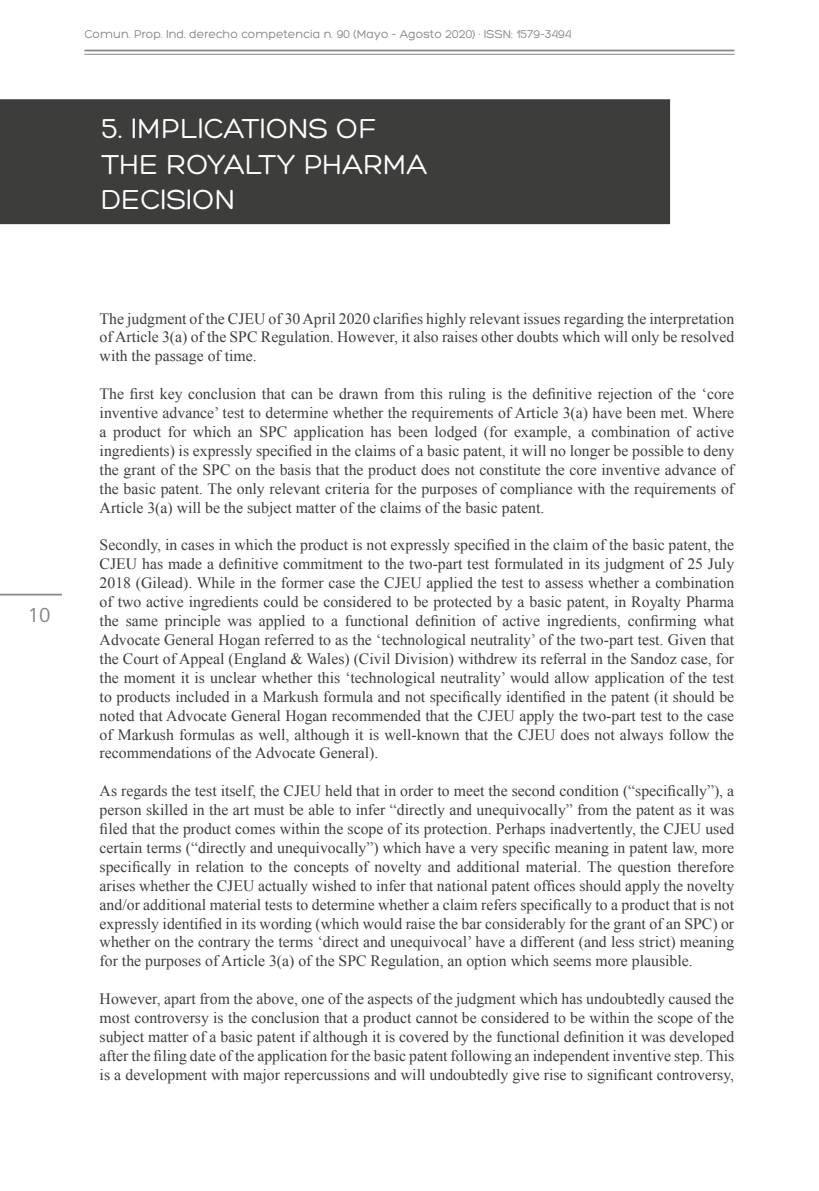
<style>
.page{position:relative;width:819px;height:1191px;background:#fff}
.page>*{position:absolute;margin:0;border:0;box-sizing:border-box;transform-origin:0 0}
.t1{font:29.75px/35.7px "Hero";color:#fff}
.t2{font:21px "Frutiger Next LT";color:#878787}
.t3{font:15.75px/18.9px "Times New Roman";color:#3d3d3c;text-align:justify}
.t4{font:12.25px "Hero";color:#878787}
</style>
<div class="page">
<div style="left:0;top:99px;width:670px;height:125px;background:#3d3d3c"></div>
<hr style="left:84px;top:54px;width:650px;height:1px;background:#878787">
<hr style="left:84px;top:50px;width:650px;height:1px;background:#878787">
<hr style="left:0;top:594px;width:62px;height:1px;background:#878787">
<p class="t4" style="left:84px;top:28px;width:488px">Comun. Prop. Ind. derecho competencia n. 90 (Mayo - Agosto 2020) · ISSN: 1579-3494</p>
<p class="t1" style="left:102px;top:111px;width:327px">5. IMPLICATIONS OF<br>THE ROYALTY PHARMA<br>DECISION</p>
<h2 class="t2" style="left:28px;top:603px;width:24px">10</h2>
<p class="t3" style="left:100px;top:308px;width:636px">The judgment of the CJEU of 30 April 2020 clarifies highly relevant issues regarding the interpretation of Article 3(a) of the SPC Regulation. However, it also raises other doubts which will only be resolved with the passage of time.</p>
<p class="t3" style="left:100px;top:384px;width:636px">The first key conclusion that can be drawn from this ruling is the definitive rejection of the ‘core inventive advance’ test to determine whether the requirements of Article 3(a) have been met. Where a product for which an SPC application has been lodged (for example, a combination of active ingredients) is expressly specified in the claims of a basic patent, it will no longer be possible to deny the grant of the SPC on the basis that the product does not constitute the core inventive advance of the basic patent. The only relevant criteria for the purposes of compliance with the requirements of Article 3(a) will be the subject matter of the claims of the basic patent.</p>
<p class="t3" style="left:100px;top:535px;width:636px">Secondly, in cases in which the product is not expressly specified in the claim of the basic patent, the CJEU has made a definitive commitment to the two-part test formulated in its judgment of 25 July 2018 (Gilead). While in the former case the CJEU applied the test to assess whether a combination of two active ingredients could be considered to be protected by a basic patent, in Royalty Pharma the same principle was applied to a functional definition of active ingredients, confirming what Advocate General Hogan referred to as the ‘technological neutrality’ of the two-part test. Given that the Court of Appeal (England &amp; Wales) (Civil Division) withdrew its referral in the Sandoz case, for the moment it is unclear whether this ‘technological neutrality’ would allow application of the test to products included in a Markush formula and not specifically identified in the patent (it should be noted that Advocate General Hogan recommended that the CJEU apply the two-part test to the case of Markush formulas as well, although it is well-known that the CJEU does not always follow the recommendations of the Advocate General).</p>
<p class="t3" style="left:100px;top:781px;width:636px">As regards the test itself, the CJEU held that in order to meet the second condition (“specifically”), a person skilled in the art must be able to infer “directly and unequivocally” from the patent as it was filed that the product comes within the scope of its protection. Perhaps inadvertently, the CJEU used certain terms (“directly and unequivocally”) which have a very specific meaning in patent law, more specifically in relation to the concepts of novelty and additional material. The question therefore arises whether the CJEU actually wished to infer that national patent offices should apply the novelty and/or additional material tests to determine whether a claim refers specifically to a product that is not expressly identified in its wording (which would raise the bar considerably for the grant of an SPC) or whether on the contrary the terms ‘direct and unequivocal’ have a different (and less strict) meaning for the purposes of Article 3(a) of the SPC Regulation, an option which seems more plausible.</p>
<p class="t3" style="left:100px;top:989px;width:636px">However, apart from the above, one of the aspects of the judgment which has undoubtedly caused the most controversy is the conclusion that a product cannot be considered to be within the scope of the subject matter of a basic patent if although it is covered by the functional definition it was developed after the filing date of the application for the basic patent following an independent inventive step. This is a development with major repercussions and will undoubtedly give rise to significant controversy,</p>
</div>
